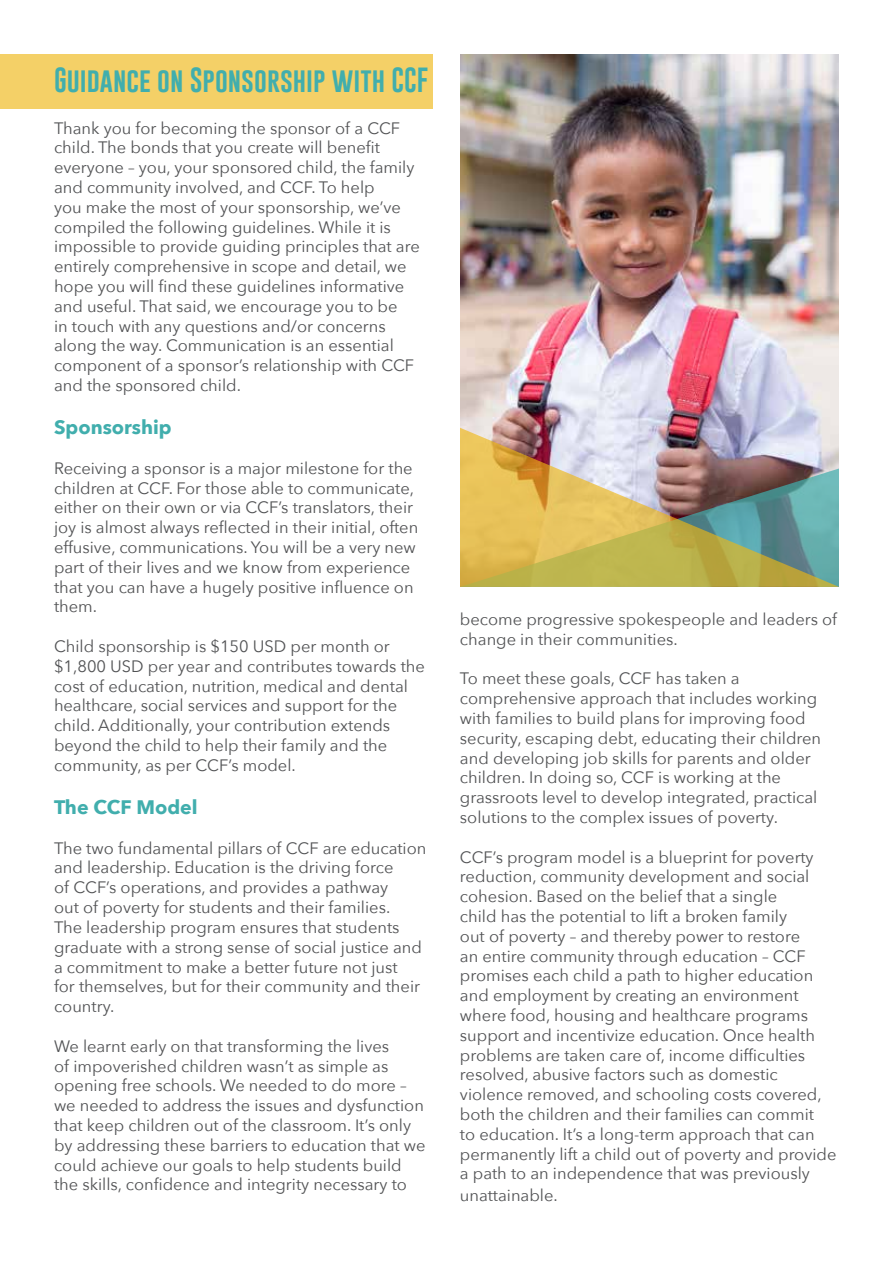
<style>
.page{position:relative;width:893px;height:1263px;background:#fff}
.page>*{position:absolute;margin:0;border:0;box-sizing:border-box;transform-origin:0 0}
.t1{font:25.5px "Gobold";color:#41aead}
.t2{font:700 19.5px "Avenir Next";color:#41aead}
.t3{font:16.5px/19.8px "Avenir Next";color:#515254}
</style>
<div class="page">
<div style="left:0;top:54px;width:433px;height:54px;background:#f4d067"></div>
<img style="left:460px;top:54px;width:379px;height:374px">
<img style="left:460px;top:428px;width:379px;height:159px">
<h1 class="t1" style="left:54px;top:64px;width:376px">Guidance on Sponsorship with CCF</h1>
<p class="t3" style="left:54px;top:117px;width:367px">Thank you for becoming the sponsor of a CCF child. The bonds that you create will benefit everyone – you, your sponsored child, the family and community involved, and CCF. To help<br>you make the most of your sponsorship, we’ve compiled the following guidelines. While it is impossible to provide guiding principles that are entirely comprehensive in scope and detail, we hope you will find these guidelines informative and useful. That said, we encourage you to be<br>in touch with any questions and/or concerns along the way. Communication is an essential component of a sponsor’s relationship with CCF and the sponsored child.</p>
<p class="t2" style="left:54px;top:410px;width:119px">Sponsorship</p>
<p class="t3" style="left:54px;top:457px;width:366px">Receiving a sponsor is a major milestone for the children at CCF. For those able to communicate, either on their own or via CCF’s translators, their joy is almost always reflected in their initial, often effusive, communications. You will be a very new part of their lives and we know from experience that you can have a hugely positive influence on them.</p>
<p class="t3" style="left:54px;top:636px;width:372px">Child sponsorship is $150 USD per month or $1,800 USD per year and contributes towards the cost of education, nutrition, medical and dental healthcare, social services and support for the child. Additionally, your contribution extends beyond the child to help their family and the community, as per CCF’s model.</p>
<p class="t2" style="left:54px;top:790px;width:145px">The CCF Model</p>
<p class="t3" style="left:54px;top:837px;width:374px">The two fundamental pillars of CCF are education and leadership. Education is the driving force<br>of CCF’s operations, and provides a pathway<br>out of poverty for students and their families.<br>The leadership program ensures that students graduate with a strong sense of social justice and a commitment to make a better future not just<br>for themselves, but for their community and their country.</p>
<p class="t3" style="left:54px;top:1035px;width:373px">We learnt early on that transforming the lives<br>of impoverished children wasn’t as simple as opening free schools. We needed to do more – we needed to address the issues and dysfunction that keep children out of the classroom. It’s only by addressing these barriers to education that we could achieve our goals to help students build the skills, confidence and integrity necessary to</p>
<p class="t3" style="left:460px;top:609px;width:379px">become progressive spokespeople and leaders of change in their communities.</p>
<p class="t3" style="left:460px;top:668px;width:363px">To meet these goals, CCF has taken a comprehensive approach that includes working with families to build plans for improving food security, escaping debt, educating their children and developing job skills for parents and older children. In doing so, CCF is working at the grassroots level to develop integrated, practical solutions to the complex issues of poverty.</p>
<p class="t3" style="left:460px;top:846px;width:378px">CCF’s program model is a blueprint for poverty reduction, community development and social cohesion. Based on the belief that a single<br>child has the potential to lift a broken family<br>out of poverty – and thereby power to restore<br>an entire community through education – CCF promises each child a path to higher education and employment by creating an environment where food, housing and healthcare programs support and incentivize education. Once health problems are taken care of, income difficulties resolved, abusive factors such as domestic violence removed, and schooling costs covered, both the children and their families can commit<br>to education. It’s a long-term approach that can permanently lift a child out of poverty and provide a path to an independence that was previously</p>
<p class="t3" style="left:460px;top:1185px;width:99px">unattainable.</p>
</div>
